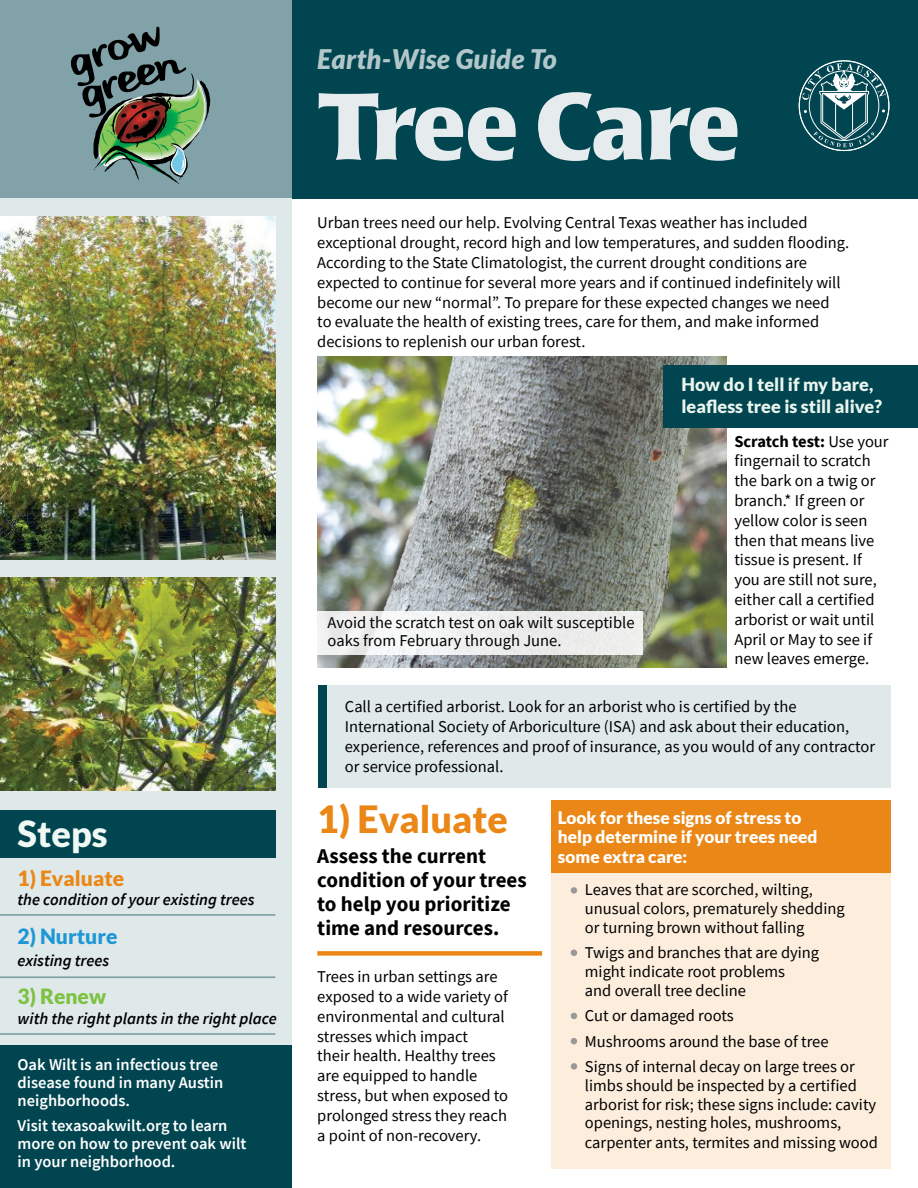
<style>
.page{position:relative;width:918px;height:1188px;background:#fff}
.page>*{position:absolute;margin:0;border:0;box-sizing:border-box;transform-origin:0 0}
.t1{font:93.6px "Poppl Laudatio Bold";letter-spacing:-.01em;color:#e6eced}
.t2{font:900 37.5px "Lato";color:#ea8716}
.t3{font:900 36px "Lato";color:#eff8f2}
.t4{font:italic 900 27px "Lato";letter-spacing:.01em;color:#b3c7ca}
.t5{font:700 21px/24px "Source Sans Pro";color:#000}
.t6{font:900 21px "Lato";color:#ea8716}
.t7{font:900 21px "Lato";color:#1f97d4}
.t8{font:900 21px "Lato";color:#7dc242}
.t9{font:900 18px/21.6px "Lato";color:#eaf5ee}
.t10{font:900 17.25px/19.5px "Lato";color:#fff}
.t11{font:16.5px/19.8px "Source Sans Pro";color:#000}
.t12{font:600 16.5px/18px "Source Sans Pro";color:#fff}
.t13{font:italic 600 16.5px "Source Sans Pro";color:#000}
.s1{font-weight:700}
</style>
<div class="page">
<div style="left:292px;top:0;width:626px;height:199px;background:#004550"></div>
<div style="left:0;top:0;width:292px;height:199px;background:#80a2a8"></div>
<svg style="left:802px;top:63px;width:84px;height:84px"></svg>
<img style="left:317px;top:357px;width:410px;height:310px">
<svg style="left:71px;top:27px;width:139px;height:157px"></svg>
<div style="left:663px;top:365px;width:255px;height:63px;background:#004550"></div>
<div style="left:313px;top:611px;width:330px;height:43px;background:#eeefee"></div>
<div style="left:551px;top:873px;width:340px;height:295px;background:#fceddc"></div>
<div style="left:318px;top:685px;width:573px;height:103px;background:#e0e9ea"></div>
<div style="left:318px;top:685px;width:9px;height:103px;background:#004550"></div>
<div style="left:317px;top:951px;width:225px;height:5px;background:#ea8716"></div>
<div style="left:551px;top:800px;width:340px;height:73px;background:#ea8716"></div>
<div style="left:571px;top:887px;width:6px;height:7px;background:#9b9897;border-radius:50%"></div>
<svg style="left:571px;top:950px;width:6px;height:6px"></svg>
<svg style="left:571px;top:1013px;width:6px;height:6px"></svg>
<svg style="left:571px;top:1038px;width:6px;height:6px"></svg>
<div style="left:571px;top:1063px;width:6px;height:7px;background:#9b9897;border-radius:50%"></div>
<div style="left:0;top:199px;width:292px;height:989px;background:#e0e9ea"></div>
<img style="left:0;top:216px;width:275px;height:343px">
<div style="left:0;top:810px;width:275px;height:47px;background:#004550"></div>
<img style="left:0;top:577px;width:275px;height:214px">
<div style="left:0;top:1045px;width:292px;height:143px;background:#004550"></div>
<hr style="left:0;top:914px;width:275px;height:2px;background:#99b5b9">
<hr style="left:0;top:976px;width:275px;height:2px;background:#99b5b9">
<hr style="left:0;top:1033px;width:275px;height:2px;background:#99b5b9">
<h3 class="t3" style="left:18px;top:813px;width:92px">Steps</h3>
<p class="t6" style="left:18px;top:866px;width:108px">1) Evaluate</p>
<p class="t13" style="left:18px;top:889px;width:239px">the condition of your existing trees</p>
<p class="t7" style="left:18px;top:924px;width:101px">2) Nurture</p>
<p class="t13" style="left:18px;top:949px;width:93px">existing trees</p>
<p class="t8" style="left:18px;top:984px;width:90px">3) Renew</p>
<p class="t13" style="left:18px;top:1008px;width:261px">with the right plants in the right place</p>
<p class="t12" style="left:18px;top:1056px;width:207px">Oak Wilt is an infectious tree disease found in many Austin neighborhoods.</p>
<p class="t12" style="left:18px;top:1117px;width:231px">Visit texasoakwilt.org to learn more on how to prevent oak wilt in your neighborhood.</p>
<h3 class="t4" style="left:317px;top:43px;width:241px">Earth-Wise Guide To</h3>
<h1 class="t1" style="left:317px;top:74px;width:424px">Tree Care</h1>
<p class="t11" style="left:317px;top:213px;width:534px">Urban trees need our help. Evolving Central Texas weather has included exceptional drought, record high and low temperatures, and sudden flooding.<br>According to the State Climatologist, the current drought conditions are expected to continue for several more years and if continued indefinitely will become our new “normal”. To prepare for these expected changes we need<br>to evaluate the health of existing trees, care for them, and make informed decisions to replenish our urban forest.</p>
<p class="t9" style="left:681px;top:374px;width:202px">How do I tell if my bare, leafless tree is still alive?</p>
<p class="t11" style="left:734px;top:431px;width:156px"><span class="s1">Scratch test:</span> Use your fingernail to scratch the bark on a twig or branch.* If green or yellow color is seen then that means live tissue is present. If you are still not sure, either call a certified arborist or wait until<br>April or May to see if new leaves emerge.</p>
<p class="t11" style="left:328px;top:614px;width:308px;line-height:18px">Avoid the scratch test on oak wilt susceptible oaks from February through June.</p>
<p class="t11" style="left:345px;top:697px;width:532px">Call a certified arborist. Look for an arborist who is certified by the International Society of Arboriculture (ISA) and ask about their education, experience, references and proof of insurance, as you would of any contractor or service professional.</p>
<h2 class="t2" style="left:317px;top:797px;width:192px">1) Evaluate</h2>
<p class="t5" style="left:317px;top:844px;width:211px">Assess the current condition of your trees to help you prioritize time and resources.</p>
<p class="t11" style="left:317px;top:967px;width:192px">Trees in urban settings are exposed to a wide variety of environmental and cultural stresses which impact<br>their health. Healthy trees are equipped to handle stress, but when exposed to prolonged stress they reach a point of non-recovery.</p>
<p class="t10" style="left:558px;top:807px;width:261px">Look for these signs of stress to help determine if your trees need some extra care:</p>
<p class="t11" style="left:585px;top:880px;width:261px;line-height:18.8px">Leaves that are scorched, wilting, unusual colors, prematurely shedding or turning brown without falling</p>
<p class="t11" style="left:585px;top:943px;width:236px;line-height:18.8px">Twigs and branches that are dying might indicate root problems<br>and overall tree decline</p>
<p class="t11" style="left:585px;top:1003px;width:272px;line-height:25.5px">Cut or damaged roots<br>Mushrooms around the base of tree<br>Signs of internal decay on large trees or</p>
<p class="t11" style="left:585px;top:1076px;width:295px;line-height:19px">limbs should be inspected by a certified arborist for risk; these signs include: cavity openings, nesting holes, mushrooms, carpenter ants, termites and missing wood</p>
</div>
